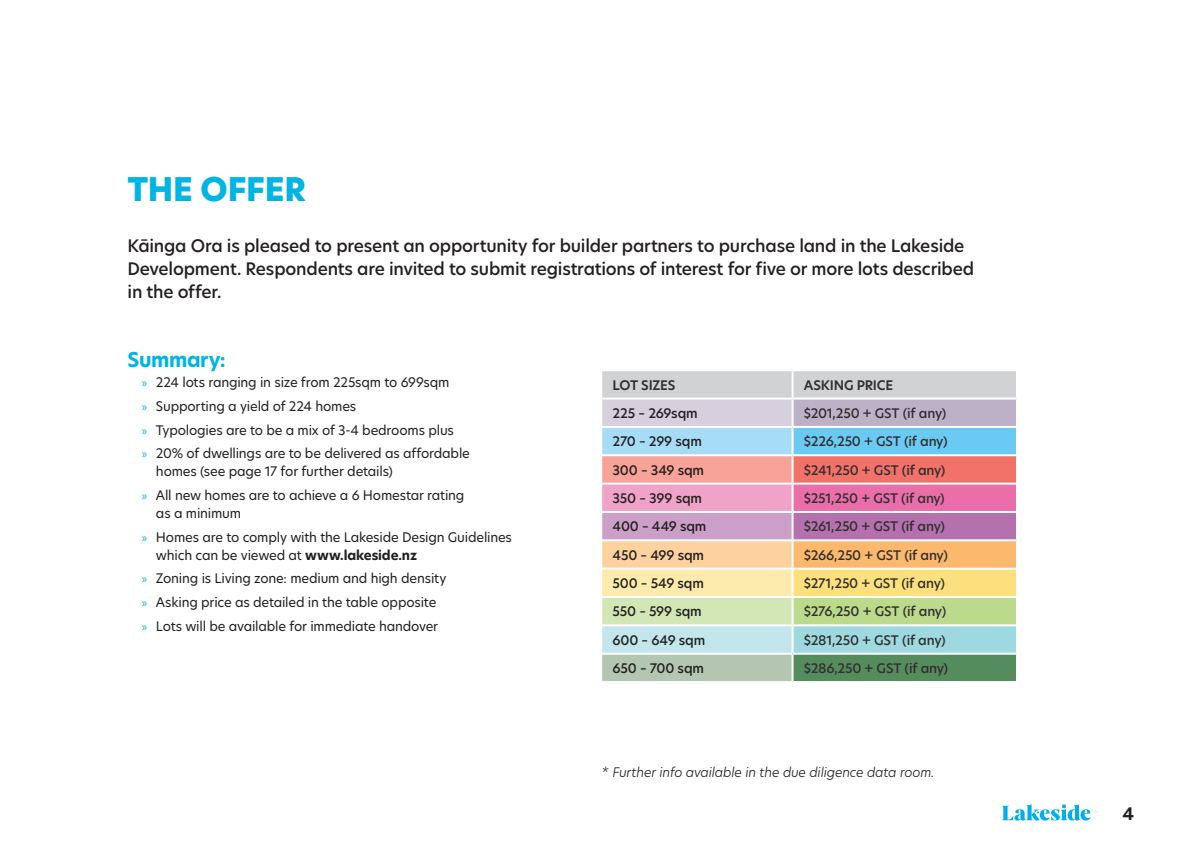
<style>
.page{position:relative;width:1191px;height:842px;background:#fff}
.page>*{position:absolute;margin:0;border:0;box-sizing:border-box;transform-origin:0 0}
.t1{font:800 32px "Hero New";letter-spacing:-.01em;color:#00b4e3}
.t2{font:700 20px "Hero New";letter-spacing:-.02em;color:#00b4e3}
.Intro_para{font:500 17px/23px "Hero New";letter-spacing:-.015em;color:#231f20}
.t3{font:700 17px "Hero New";color:#231f20}
.t4{font:13px/18px "Hero New";letter-spacing:-.015em;color:#231f20}
.Body_copy_2{font:500 13px "Hero New";letter-spacing:-.015em;color:#312f30}
.Body_copy_2-2{font:500 13px "Hero New";letter-spacing:-.015em;color:#231f20}
.body_bullets_1{font:italic 300 13px "Hero New";letter-spacing:-.015em;color:#231f20}
.Body_copy_2-3{font:600 13px "Hero New";letter-spacing:-.015em;color:#312f30}
.s1{font-family:"Myriad Pro";color:#00b4e3}
.s2{font-weight:700}
</style>
<div class="page">
<svg style="left:602px;top:371px;width:414px;height:27px;background:#d2d3d5"></svg>
<div style="left:601px;top:399px;width:191px;height:28px;background:#d6cfdd"></div>
<div style="left:792px;top:399px;width:225px;height:28px;background:#bdb1c8"></div>
<div style="left:601px;top:427px;width:191px;height:28px;background:#a7dcf7"></div>
<div style="left:792px;top:427px;width:225px;height:28px;background:#6bcaf3"></div>
<div style="left:601px;top:455px;width:191px;height:29px;background:#f7a397"></div>
<div style="left:792px;top:455px;width:225px;height:29px;background:#f27169"></div>
<div style="left:601px;top:484px;width:191px;height:28px;background:#f0a3c8"></div>
<div style="left:792px;top:484px;width:225px;height:28px;background:#ea6eaa"></div>
<div style="left:601px;top:512px;width:191px;height:28px;background:#cb9fc8"></div>
<div style="left:792px;top:512px;width:225px;height:28px;background:#b570ae"></div>
<div style="left:601px;top:540px;width:191px;height:29px;background:#fdd29f"></div>
<div style="left:792px;top:540px;width:225px;height:29px;background:#fcb96d"></div>
<div style="left:601px;top:569px;width:191px;height:28px;background:#fcebac"></div>
<div style="left:792px;top:569px;width:225px;height:28px;background:#fbe07d"></div>
<div style="left:601px;top:597px;width:191px;height:28px;background:#d3e6b5"></div>
<div style="left:792px;top:597px;width:225px;height:28px;background:#bcda8b"></div>
<div style="left:601px;top:625px;width:191px;height:29px;background:#c2e6eb"></div>
<div style="left:792px;top:625px;width:225px;height:29px;background:#9ed9e0"></div>
<div style="left:601px;top:654px;width:191px;height:28px;background:#b3c6b1"></div>
<div style="left:792px;top:654px;width:225px;height:28px;background:#558c5d"></div>
<hr style="left:600px;top:400px;width:2px;height:26px;background:#fff">
<hr style="left:792px;top:398px;width:226px;height:2px;background:#fff">
<hr style="left:791px;top:400px;width:2px;height:26px;background:#fff">
<hr style="left:1016px;top:400px;width:2px;height:26px;background:#fff">
<hr style="left:600px;top:426px;width:192px;height:2px;background:#fff">
<hr style="left:600px;top:428px;width:2px;height:26px;background:#fff">
<hr style="left:792px;top:426px;width:226px;height:2px;background:#fff">
<hr style="left:791px;top:428px;width:2px;height:26px;background:#fff">
<hr style="left:1016px;top:428px;width:2px;height:26px;background:#fff">
<hr style="left:600px;top:454px;width:192px;height:2px;background:#fff">
<hr style="left:600px;top:456px;width:2px;height:27px;background:#fff">
<hr style="left:792px;top:454px;width:226px;height:2px;background:#fff">
<hr style="left:791px;top:456px;width:2px;height:27px;background:#fff">
<hr style="left:1016px;top:456px;width:2px;height:27px;background:#fff">
<hr style="left:600px;top:483px;width:192px;height:2px;background:#fff">
<hr style="left:600px;top:485px;width:2px;height:26px;background:#fff">
<hr style="left:792px;top:483px;width:226px;height:2px;background:#fff">
<hr style="left:791px;top:485px;width:2px;height:26px;background:#fff">
<hr style="left:1016px;top:485px;width:2px;height:26px;background:#fff">
<hr style="left:600px;top:511px;width:192px;height:2px;background:#fff">
<hr style="left:600px;top:513px;width:2px;height:26px;background:#fff">
<hr style="left:792px;top:511px;width:226px;height:2px;background:#fff">
<hr style="left:791px;top:513px;width:2px;height:26px;background:#fff">
<hr style="left:1016px;top:513px;width:2px;height:26px;background:#fff">
<hr style="left:600px;top:539px;width:192px;height:2px;background:#fff">
<hr style="left:600px;top:541px;width:2px;height:27px;background:#fff">
<hr style="left:792px;top:539px;width:226px;height:2px;background:#fff">
<hr style="left:791px;top:541px;width:2px;height:27px;background:#fff">
<hr style="left:1016px;top:541px;width:2px;height:27px;background:#fff">
<hr style="left:600px;top:568px;width:192px;height:2px;background:#fff">
<hr style="left:600px;top:570px;width:2px;height:26px;background:#fff">
<hr style="left:792px;top:568px;width:226px;height:2px;background:#fff">
<hr style="left:791px;top:570px;width:2px;height:26px;background:#fff">
<hr style="left:1016px;top:570px;width:2px;height:26px;background:#fff">
<hr style="left:600px;top:596px;width:192px;height:2px;background:#fff">
<hr style="left:600px;top:598px;width:2px;height:26px;background:#fff">
<hr style="left:792px;top:596px;width:226px;height:2px;background:#fff">
<hr style="left:791px;top:598px;width:2px;height:26px;background:#fff">
<hr style="left:1016px;top:598px;width:2px;height:26px;background:#fff">
<hr style="left:600px;top:624px;width:192px;height:2px;background:#fff">
<hr style="left:600px;top:626px;width:2px;height:27px;background:#fff">
<hr style="left:792px;top:624px;width:226px;height:2px;background:#fff">
<hr style="left:791px;top:626px;width:2px;height:27px;background:#fff">
<hr style="left:1016px;top:626px;width:2px;height:27px;background:#fff">
<hr style="left:600px;top:653px;width:192px;height:2px;background:#fff">
<hr style="left:600px;top:655px;width:2px;height:26px;background:#fff">
<hr style="left:600px;top:681px;width:192px;height:2px;background:#fff">
<hr style="left:791px;top:371px;width:2px;height:27px;background:#fff">
<hr style="left:600px;top:398px;width:192px;height:2px;background:#fff">
<hr style="left:791px;top:655px;width:2px;height:26px;background:#fff">
<hr style="left:792px;top:653px;width:226px;height:2px;background:#fff">
<hr style="left:1016px;top:655px;width:2px;height:26px;background:#fff">
<hr style="left:792px;top:681px;width:226px;height:2px;background:#fff">
<svg style="left:1002px;top:804px;width:88px;height:17px"></svg>
<h1 class="t1" style="left:128px;top:167px;width:180px">THE OFFER</h1>
<p class="Intro_para" style="left:128px;top:234px;width:848px">Kāinga Ora is pleased to present an opportunity for builder partners to purchase land in the Lakeside<br>Development. Respondents are invited to submit registrations of interest for five or more lots described in the offer.</p>
<h2 class="t2" style="left:128px;top:346px;width:100px">Summary:</h2>
<p class="t4" style="left:142px;top:373px;width:309px"><span class="s1">»</span> 224 lots ranging in size from 225sqm to 699sqm</p>
<p class="t4" style="left:142px;top:397px;width:216px"><span class="s1">»</span> Supporting a yield of 224 homes</p>
<p class="t4" style="left:142px;top:421px;width:314px"><span class="s1">»</span> Typologies are to be a mix of 3-4 bedrooms plus</p>
<p class="t4" style="left:156px;top:444px;width:315px;text-indent:-14px"><span class="s1">»</span> 20% of dwellings are to be delivered as affordable homes (see page 17 for further details)</p>
<p class="t4" style="left:156px;top:486px;width:310px;text-indent:-14px"><span class="s1">»</span> All new homes are to achieve a 6 Homestar rating as a minimum</p>
<p class="t4" style="left:156px;top:528px;width:357px;text-indent:-14px"><span class="s1">»</span> Homes are to comply with the Lakeside Design Guidelines which can be viewed at <span class="s2">www.lakeside.nz</span></p>
<p class="t4" style="left:142px;top:569px;width:306px"><span class="s1">»</span> Zoning is Living zone: medium and high density</p>
<p class="t4" style="left:142px;top:593px;width:296px"><span class="s1">»</span> Asking price as detailed in the table opposite</p>
<p class="t4" style="left:142px;top:617px;width:298px"><span class="s1">»</span> Lots will be available for immediate handover</p>
<p class="Body_copy_2-3" style="left:612px;top:376px;width:64px">LOT SIZES</p>
<p class="Body_copy_2-3" style="left:804px;top:376px;width:91px">ASKING PRICE</p>
<p class="Body_copy_2-2" style="left:612px;top:404px;width:87px">225 – 269sqm</p>
<p class="Body_copy_2" style="left:804px;top:404px;width:144px">$201,250 + GST (if any)</p>
<p class="Body_copy_2-2" style="left:612px;top:433px;width:91px">270 – 299 sqm</p>
<p class="Body_copy_2" style="left:804px;top:433px;width:145px">$226,250 + GST (if any)</p>
<p class="Body_copy_2-2" style="left:612px;top:461px;width:93px">300 – 349 sqm</p>
<p class="Body_copy_2" style="left:804px;top:461px;width:143px">$241,250 + GST (if any)</p>
<p class="Body_copy_2-2" style="left:612px;top:489px;width:91px">350 – 399 sqm</p>
<p class="Body_copy_2" style="left:804px;top:489px;width:142px">$251,250 + GST (if any)</p>
<p class="Body_copy_2-2" style="left:612px;top:518px;width:95px">400 – 449 sqm</p>
<p class="Body_copy_2" style="left:804px;top:518px;width:142px">$261,250 + GST (if any)</p>
<p class="Body_copy_2-2" style="left:612px;top:546px;width:93px">450 – 499 sqm</p>
<p class="Body_copy_2" style="left:804px;top:546px;width:145px">$266,250 + GST (if any)</p>
<p class="Body_copy_2-2" style="left:612px;top:574px;width:93px">500 – 549 sqm</p>
<p class="Body_copy_2" style="left:804px;top:574px;width:142px">$271,250 + GST (if any)</p>
<p class="Body_copy_2-2" style="left:612px;top:603px;width:91px">550 – 599 sqm</p>
<p class="Body_copy_2" style="left:804px;top:603px;width:144px">$276,250 + GST (if any)</p>
<p class="Body_copy_2-2" style="left:612px;top:631px;width:94px">600 – 649 sqm</p>
<p class="Body_copy_2" style="left:804px;top:631px;width:143px">$281,250 + GST (if any)</p>
<p class="Body_copy_2-2" style="left:612px;top:659px;width:93px">650 – 700 sqm</p>
<p class="Body_copy_2" style="left:804px;top:659px;width:146px">$286,250 + GST (if any)</p>
<p class="body_bullets_1" style="left:601px;top:763px;width:334px">* Further info available in the due diligence data room.</p>
<h3 class="t3" style="left:1122px;top:803px;width:13px">4</h3>
</div>
